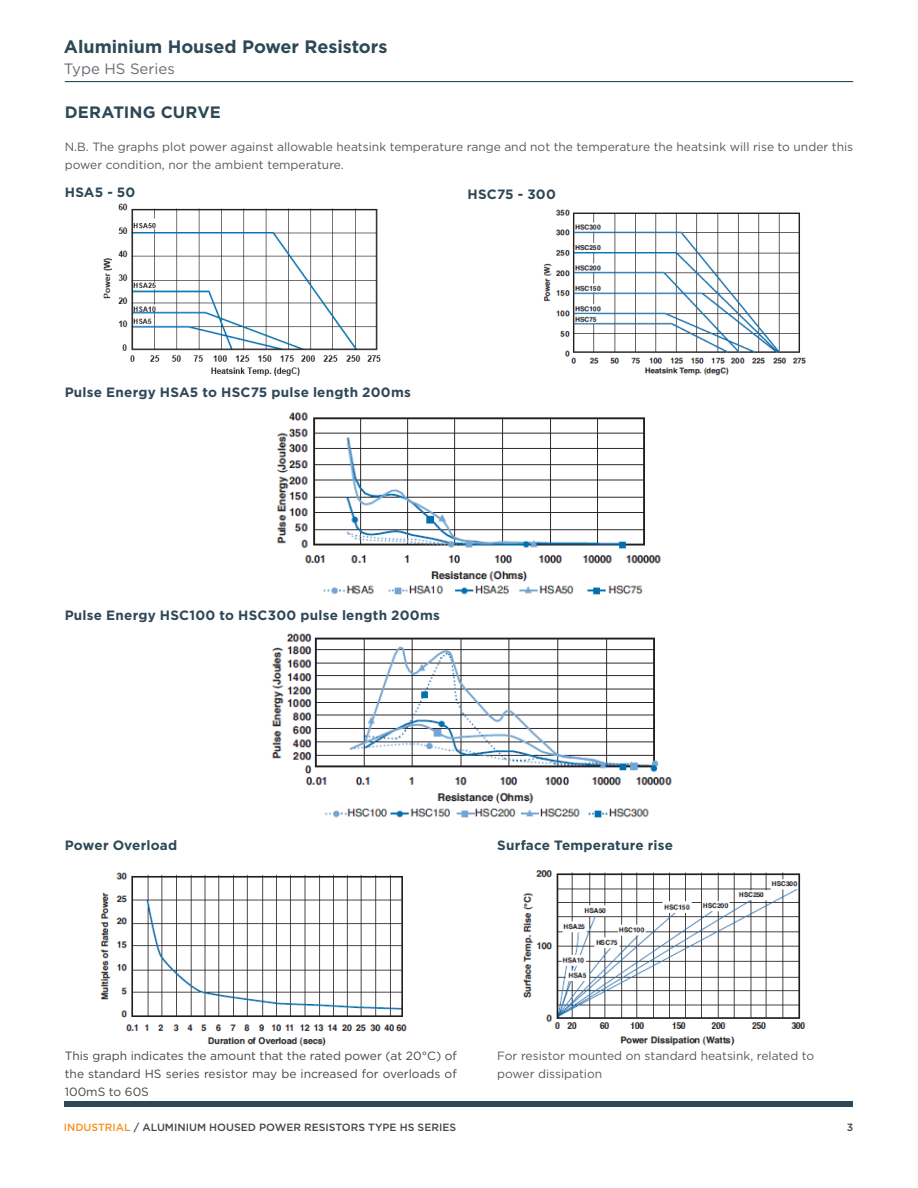
<style>
.page{position:relative;width:918px;height:1188px;background:#fff}
.page>*{position:absolute;margin:0;border:0;box-sizing:border-box;transform-origin:0 0}
.t1{font:700 18px "Gotham";color:#2e4857}
.t2{font:700 16.5px "Gotham";letter-spacing:.01em;color:#2e4857}
.t3{font:15px "Gotham";color:#696b73}
.t4{font:700 13.5px "Gotham";letter-spacing:.015em;color:#2e4857}
.t5{font:12px/18px "Gotham";color:#58595b}
.t6{font:12px/18px "Gotham";color:#464547;text-align:justify}
.t7{font:500 10.5px "Gotham";color:#464547}
.s1{color:#f7901e}
</style>
<div class="page">
<img style="left:103px;top:203px;width:278px;height:173px">
<img style="left:543px;top:209px;width:263px;height:167px">
<img style="left:276px;top:412px;width:385px;height:183px">
<img style="left:271px;top:633px;width:401px;height:185px">
<img style="left:100px;top:872px;width:307px;height:175px">
<img style="left:523px;top:870px;width:283px;height:176px">
<div style="left:65px;top:1101px;width:788px;height:6px;background:#2e4857"></div>
<hr style="left:65px;top:81px;width:788px;height:1px;background:#2e4857">
<h1 class="t1" style="left:64px;top:35px;width:325px">Aluminium Housed Power Resistors</h1>
<p class="t3" style="left:64px;top:59px;width:112px">Type HS Series</p>
<h2 class="t2" style="left:65px;top:101px;width:158px">DERATING CURVE</h2>
<p class="t5" style="left:65px;top:137px;width:790px">N.B. The graphs plot power against allowable heatsink temperature range and not the temperature the heatsink will rise to under this power condition, nor the ambient temperature.</p>
<p class="t4" style="left:65px;top:183px;width:72px">HSA5 - 50</p>
<p class="t4" style="left:468px;top:185px;width:90px">HSC75 - 300</p>
<p class="t4" style="left:65px;top:384px;width:348px">Pulse Energy HSA5 to HSC75 pulse length 200ms</p>
<p class="t4" style="left:65px;top:606px;width:377px">Pulse Energy HSC100 to HSC300 pulse length 200ms</p>
<p class="t4" style="left:65px;top:836px;width:114px">Power Overload</p>
<p class="t4" style="left:497px;top:836px;width:177px">Surface Temperature rise</p>
<p class="t6" style="left:65px;top:1047px;width:394px">This graph indicates the amount that the rated power (at 20°C) of the standard HS series resistor may be increased for overloads of 100mS to 60S</p>
<p class="t5" style="left:497px;top:1047px;width:319px">For resistor mounted on standard heatsink, related to power dissipation</p>
<p class="t7" style="left:64px;top:1120px;width:394px"><span class="s1">INDUSTRIAL</span> / ALUMINIUM HOUSED POWER RESISTORS TYPE HS SERIES</p>
<p class="t7" style="left:847px;top:1120px;width:8px">3</p>
</div>
